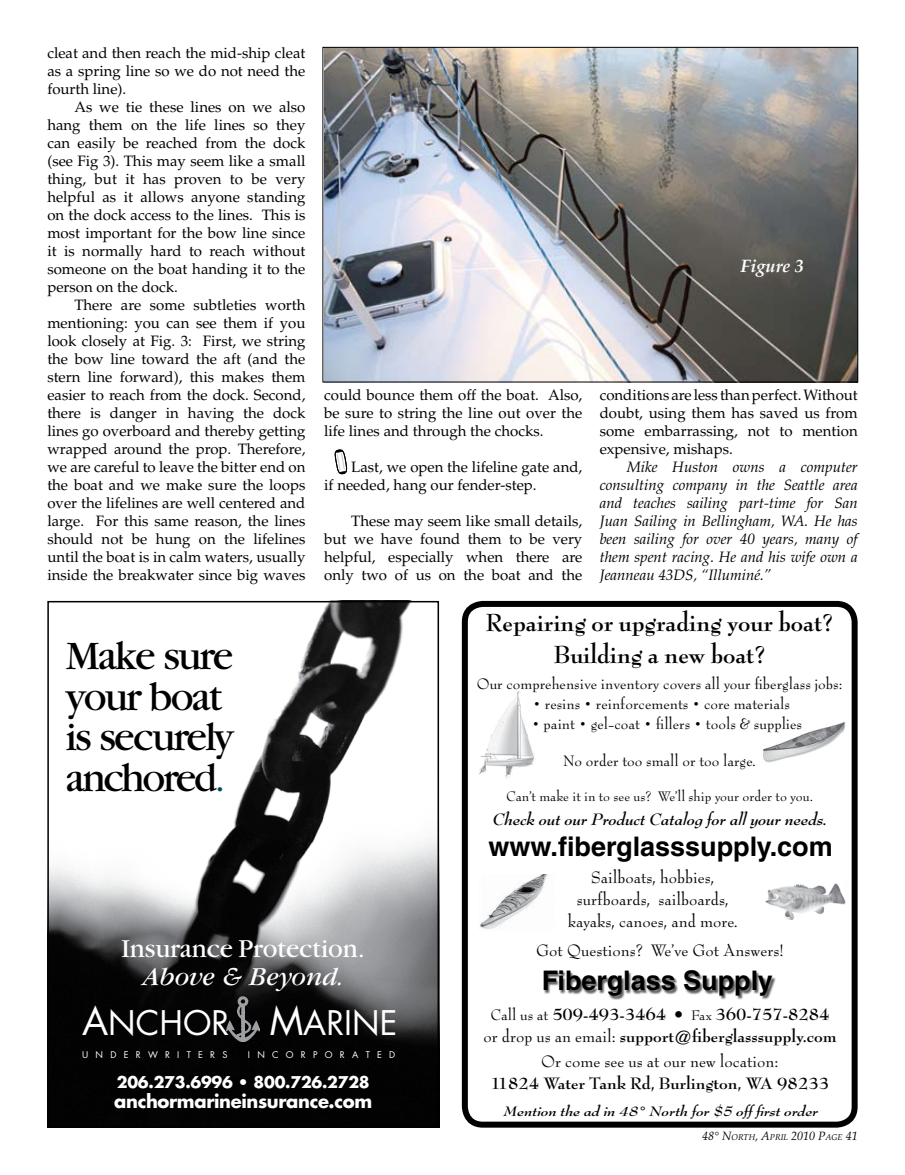
<style>
.page{position:relative;width:905px;height:1175px;background:#fff}
.page>*{position:absolute;margin:0;border:0;box-sizing:border-box;transform-origin:0 0}
.t1{font:42px/40.5px "Garamond";letter-spacing:-.04em;color:#000}
.t2{font:33px "Futura";color:#fff}
.t3{font:700 27px/32.4px "Bernhard Modern Std";color:#000;text-align:center;scale:.95 1}
.t4{font:700 27px "Helvetica LT Std";color:#000}
.t5{font:27px "Garamond";letter-spacing:-.005em;color:#fff}
.t6{font:italic 27px "Garamond";color:#fff}
.t7{font:18px/21.6px "Bernhard Modern Std";color:#000;text-align:center}
.t8{font:700 18px/21.6px "Bernhard Modern Std";color:#000;text-align:center}
.t9{font:italic 700 18px "Bernhard Modern Std";color:#000}
.t10{font:700 18px "Futura";letter-spacing:-.02em;color:#fff}
.t11{font:italic 700 18px "Palatino LT Std";color:#fff}
.t12{font:16.5px "Bernhard Modern Std";color:#000}
.t13{font:700 15.75px "Futura";letter-spacing:-.015em;color:#fff}
.t14{font:15px/18px "Palatino LT Std";color:#000;text-align:justify}
.t15{font:italic 15px/18px "Palatino LT Std";color:#000;text-align:justify}
.t16{font:15px "Bernhard Modern Std";color:#000}
.t17{font:italic 700 15px "Bernhard Modern Std";color:#000;scale:1.12 1}
.t18{font:italic 12px "Palatino LT Std";color:#000}
.t19{font:9px "Futura";color:#fff}
.s1{color:#014a60}
.s2{font-size:37.5px}
.s3{font-weight:400;font-size:16.5px}
.s4{font-weight:400;font-size:15px}
.s5{font-weight:400}
.s6{font-size:8.4px}
</style>
<div class="page">
<img style="left:324px;top:49px;width:532px;height:331px">
<svg style="left:334px;top:449px;width:13px;height:25px"></svg>
<img style="left:50px;top:604px;width:386px;height:520px">
<img style="left:226px;top:996px;width:33px;height:45px">
<div style="left:47px;top:601px;width:392px;height:526px;border:2px solid #000"></div>
<div style="left:462px;top:601px;width:395px;height:526px;border:6px solid #000;border-radius:18px"></div>
<img style="left:765px;top:883px;width:81px;height:36px">
<img style="left:480px;top:874px;width:70px;height:55px">
<img style="left:479px;top:691px;width:55px;height:88px">
<img style="left:763px;top:722px;width:83px;height:41px">
<div style="left:544px;top:970px;width:232px;height:30px;background:#000;opacity:.65"></div>
<p class="t14" style="left:47px;top:44px;width:259px">cleat and then reach the mid-ship cleat as a spring line so we do not need the fourth line).</p>
<p class="t14" style="left:47px;top:98px;width:259px;text-indent:27px">As we tie these lines on we also hang them on the life lines so they can easily be reached from the dock (see Fig 3). This may seem like a small thing, but it has proven to be very helpful as it allows anyone standing on the dock access to the lines. This is most important for the bow line since it is normally hard to reach without someone on the boat handing it to the person on the dock.</p>
<p class="t14" style="left:47px;top:296px;width:259px;text-indent:27px">There are some subtleties worth mentioning: you can see them if you look closely at Fig. 3: First, we string the bow line toward the aft (and the stern line forward), this makes them easier to reach from the dock. Second, there is danger in having the dock lines go overboard and thereby getting wrapped around the prop. Therefore, we are careful to leave the bitter end on the boat and we make sure the loops over the lifelines are well centered and large. For this same reason, the lines should not be hung on the lifelines until the boat is in calm waters, usually inside the breakwater since big waves</p>
<h1 class="t1" style="left:66px;top:636px;width:170px">Make sure your boat is securely anchored<span class="s1">.</span></h1>
<p class="t11" style="left:740px;top:256px;width:65px">Figure 3</p>
<p class="t14" style="left:324px;top:386px;width:259px">could bounce them off the boat. Also, be sure to string the line out over the life lines and through the chocks.</p>
<p class="t14" style="left:324px;top:458px;width:259px;text-indent:27px">Last, we open the lifeline gate and, if needed, hang our fender-step.</p>
<p class="t14" style="left:324px;top:512px;width:259px;text-indent:27px">These may seem like small details, but we have found them to be very helpful, especially when there are only two of us on the boat and the</p>
<p class="t14" style="left:599px;top:386px;width:259px">conditions are less than perfect. Without doubt, using them has saved us from some embarrassing, not to mention expensive, mishaps.</p>
<p class="t15" style="left:599px;top:458px;width:259px;text-indent:27px">Mike Huston owns a computer consulting company in the Seattle area and teaches sailing part-time for San Juan Sailing in Bellingham, WA. He has been sailing for over 40 years, many of them spent racing. He and his wife own a Jeanneau 43DS, “Illuminé.”</p>
<h3 class="t3" style="left:486px;top:606px;width:367px">Repairing or upgrading your boat?<br>Building a new boat?</h3>
<p class="t12" style="left:477px;top:675px;width:367px">Our comprehensive inventory covers all your fiberglass jobs:</p>
<p class="t12" style="left:533px;top:694px;width:258px">• resins • reinforcements • core materials</p>
<p class="t12" style="left:531px;top:714px;width:272px">• paint • gel-coat • fillers • tools &amp; supplies</p>
<p class="t12" style="left:563px;top:752px;width:194px">No order too small or too large.</p>
<p class="t16" style="left:506px;top:788px;width:308px">Can’t make it in to see us? We’ll ship your order to you.</p>
<p class="t9" style="left:492px;top:809px;width:336px">Check out our Product Catalog for all your needs.</p>
<h3 class="t4" style="left:488px;top:830px;width:346px">www.fiberglasssupply.com</h3>
<p class="t7" style="left:567px;top:867px;width:171px">Sailboats, hobbies, surfboards, sailboards, kayaks, canoes, and more.</p>
<h3 class="t5" style="left:121px;top:934px;width:245px">Insurance Protection.</h3>
<h3 class="t6" style="left:143px;top:962px;width:202px">Above &amp; Beyond.</h3>
<h2 class="t2" style="left:82px;top:1000px;width:316px"><span class="s2">A</span>NCHOR <span class="s2">M</span>ARINE</h2>
<p class="t19" style="left:82px;top:1048px;width:147px">U N D E R W R I T E R S</p>
<p class="t19" style="left:248px;top:1048px;width:149px">I N C O R P O R A T E D</p>
<p class="t13" style="left:117px;top:1070px;width:254px">206.273.6996 • 800.726.2728</p>
<p class="t10" style="left:114px;top:1089px;width:259px">anchormarineinsurance.com</p>
<p class="t7" style="left:536px;top:939px;width:249px">Got Questions? We’ve Got Answers!</p>
<h3 class="t4" style="left:541px;top:964px;width:233px">Fiberglass Supply</h3>
<p class="t8" style="left:483px;top:1004px;width:354px"><span class="s3">Call us at</span> 509-493-3464 • <span class="s4">Fax</span> 360-757-8284 <span class="s5">or drop us an email:</span> support@fiberglasssupply.com</p>
<p class="t7" style="left:541px;top:1051px;width:239px">Or come see us at our new location:</p>
<p class="t8" style="left:490px;top:1072px;width:340px">11824 Water Tank Rd, Burlington, WA 98233</p>
<p class="t17" style="left:503px;top:1103px;width:282px">Mention the ad in 48° North for $5 off first order</p>
<p class="t18" style="left:702px;top:1128px;width:157px">48° N<span class="s6">ORTH</span>, A<span class="s6">PRIL</span> 2010 P<span class="s6">AGE</span> 41</p>
</div>
